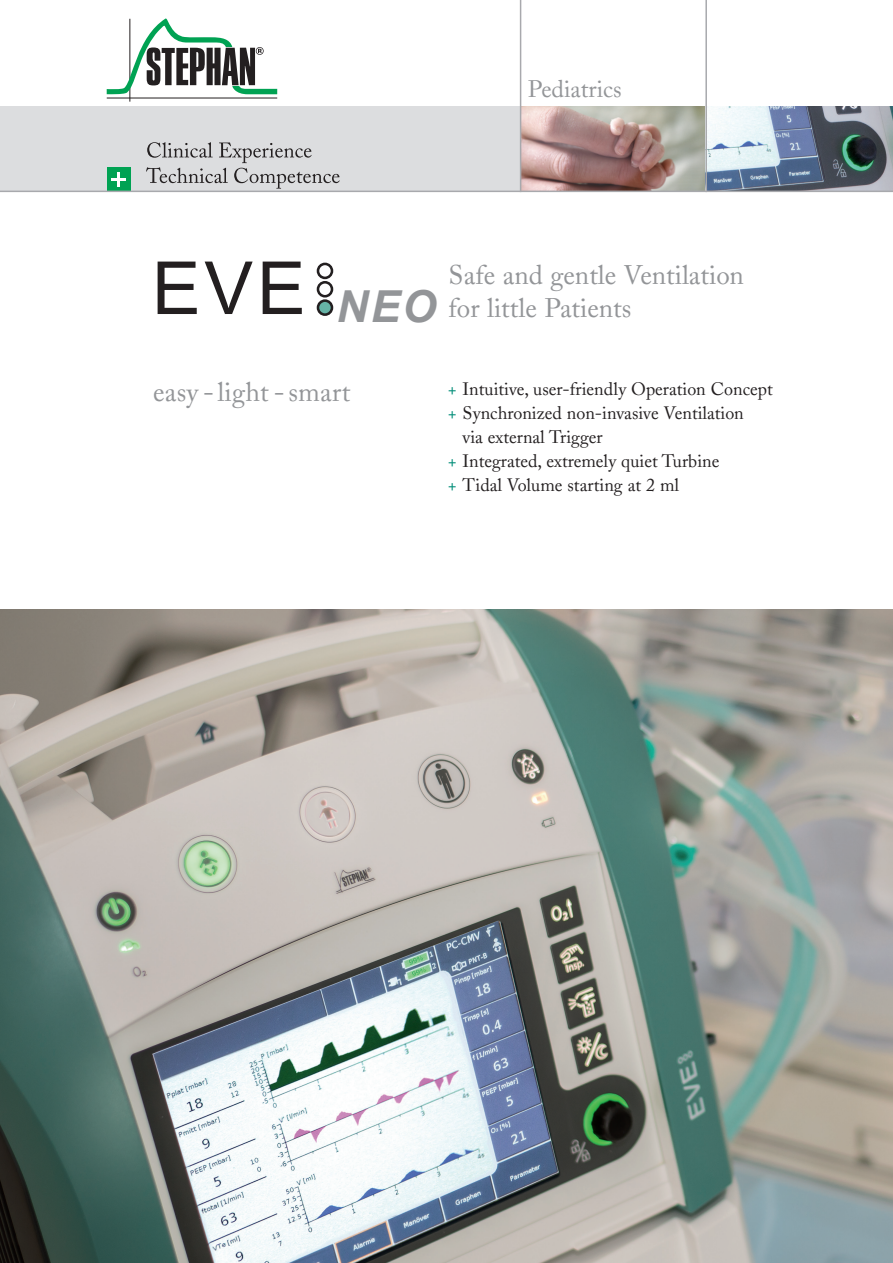
<style>
.page{position:relative;width:893px;height:1263px;background:#fff}
.page>*{position:absolute;margin:0;border:0;box-sizing:border-box;transform-origin:0 0}
.t1{font:73.2px "Arial";color:#231f20}
.t2{font:27px/33px "Adobe Caslon";color:#939598}
.t3{font:24px "Adobe Caslon";color:#939598}
.t4{font:18px "Adobe Caslon";color:#231f20}
.s1{color:#008d78}
</style>
<div class="page">
<div style="left:317px;top:263px;width:16px;height:16px;border:3px solid #231f20;border-radius:50%"></div>
<div style="left:317px;top:281px;width:16px;height:16px;border:3px solid #231f20;border-radius:50%"></div>
<div style="left:318px;top:301px;width:14px;height:14px;background:#66b3a6;border-radius:50%"></div>
<div style="left:317px;top:299px;width:16px;height:17px;border:3px solid #231f20;border-radius:50%"></div>
<div style="left:0;top:106px;width:893px;height:85px;background:#dcdddf"></div>
<hr style="left:129px;top:19px;width:1px;height:83px;background:#231f20">
<hr style="left:107px;top:98px;width:170px;height:1px;background:#231f20">
<svg style="left:107px;top:18px;width:170px;height:76px"></svg>
<svg style="left:146px;top:142px;width:194px;height:47px"></svg>
<div style="left:107px;top:168px;width:24px;height:23px;background:#00a253"></div>
<hr style="left:117px;top:172px;width:3px;height:15px;background:#fff">
<hr style="left:111px;top:178px;width:15px;height:3px;background:#fff">
<img style="left:0;top:609px;width:893px;height:654px">
<img style="left:521px;top:106px;width:184px;height:85px">
<img style="left:707px;top:106px;width:186px;height:85px">
<hr style="left:0;top:191px;width:893px;height:1px;background:#a8a9ad">
<hr style="left:705px;top:0;width:2px;height:192px;background:#a8a9ad">
<hr style="left:520px;top:0;width:1px;height:192px;background:#a8a9ad">
<h3 class="t3" style="left:528px;top:75px;width:95px">Pediatrics</h3>
<h1 class="t1" style="left:152px;top:238px;width:286px">EVE <sub>NEO</sub></h1>
<h2 class="t2" style="left:449px;top:258px;width:297px">Safe and gentle Ventilation for little Patients</h2>
<h2 class="t2" style="left:153px;top:375px;width:199px">easy - light - smart</h2>
<p class="t4" style="left:448px;top:378px;width:327px"><span class="s1">+</span> Intuitive, user-friendly Operation Concept</p>
<p class="t4" style="left:448px;top:402px;width:298px"><span class="s1">+</span> Synchronized non-invasive Ventilation</p>
<p class="t4" style="left:463px;top:426px;width:141px">via external Trigger</p>
<p class="t4" style="left:448px;top:450px;width:273px"><span class="s1">+</span> Integrated, extremely quiet Turbine</p>
<p class="t4" style="left:448px;top:474px;width:233px"><span class="s1">+</span> Tidal Volume starting at 2 ml</p>
</div>
